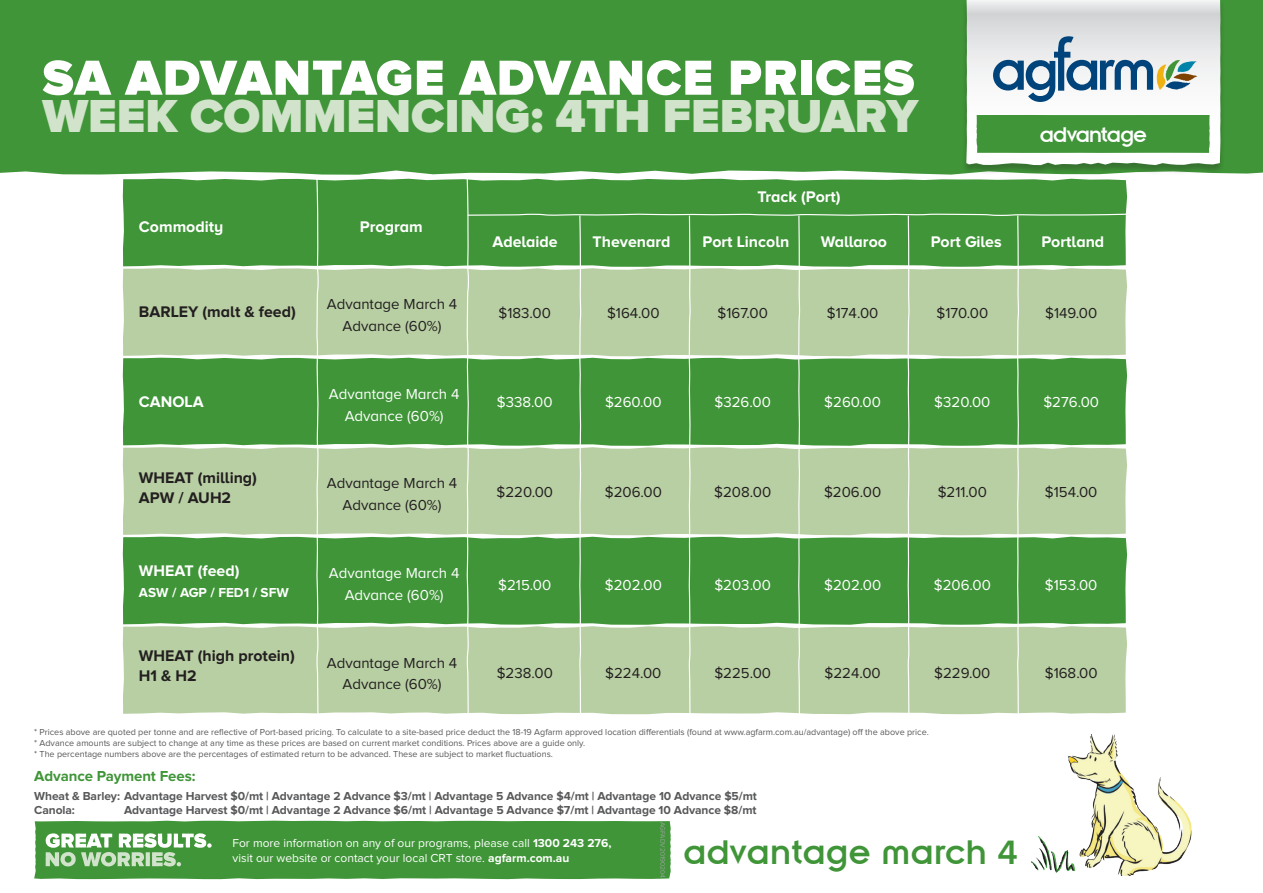
<style>
.page{position:relative;width:1263px;height:893px;background:#fff}
.page>*{position:absolute;margin:0;border:0;box-sizing:border-box;transform-origin:0 0}
.t1{font:900 51px "Proxima Nova";letter-spacing:.02em;color:#fff}
.t2{font:900 48px "Proxima Nova";color:#d2e3cc}
.Intro{font:37.95px "Insignia";color:#3f9537}
.t3{font:23.55px "Insignia";letter-spacing:-.05em;color:#fff}
.t4{font:700 15.9px "Proxima Nova A";color:#fff}
.t5{font:700 15.9px "Proxima Nova A";color:#231f20}
.t6{font:15px "Proxima Nova";color:#231f20}
.t7{font:15px "Proxima Nova";color:#fff}
.t8{font:15px/21.9px "Proxima Nova A";color:#231f20;text-align:center}
.t9{font:15px/21.9px "Proxima Nova A";color:#fff;text-align:center}
.SubHead{font:700 15px "Proxima Nova";letter-spacing:-.005em;color:#3f9537}
.t10{font:700 13.5px "Proxima Nova A";color:#fff}
.SubHead-2{font:700 12px/14.4px "Proxima Nova";letter-spacing:-.005em;color:#57585a}
.Body{font:12px/14.4px "Proxima Nova";color:#fff}
.Body-2{font:9px/10.8px "Proxima Nova";color:#57585a}
.Body-3{font:6.75px "Proxima Nova";color:#9d9fa2}
.s1{font-weight:700}
.s2{font-family:"Proxima Nova";font-weight:600;font-size:35.1px}
</style>
<div class="page">
<div style="left:0;top:0;width:1263px;height:175px;background:#3f9537"></div>
<div style="left:961px;top:0;width:264px;height:176px;background:#231f20;opacity:.3"></div>
<svg style="left:966px;top:0;width:254px;height:165px"></svg>
<div style="left:123px;top:179px;width:343px;height:88px;background:#3f9537"></div>
<div style="left:123px;top:268px;width:343px;height:88px;background:#b8cfa3"></div>
<div style="left:123px;top:358px;width:343px;height:88px;background:#3f9537"></div>
<div style="left:123px;top:447px;width:343px;height:88px;background:#b8cfa3"></div>
<div style="left:123px;top:537px;width:343px;height:88px;background:#3f9537"></div>
<div style="left:123px;top:626px;width:343px;height:88px;background:#b8cfa3"></div>
<svg style="left:316px;top:179px;width:3px;height:535px"></svg>
<svg style="left:466px;top:178px;width:662px;height:537px;background:#82b574"></svg>
<img style="left:1031px;top:734px;width:161px;height:142px">
<svg style="left:34px;top:821px;width:637px;height:58px;background:#4d9c45"></svg>
<p class="t1" style="left:43px;top:48px;width:873px">SA ADVANTAGE ADVANCE PRICES</p>
<p class="t2" style="left:43px;top:89px;width:877px">WEEK COMMENCING: 4TH FEBRUARY</p>
<p class="t3" style="left:1040px;top:122px;width:109px">advantage</p>
<p class="t4" style="left:139px;top:218px;width:86px">Commodity</p>
<p class="t4" style="left:360px;top:218px;width:64px">Program</p>
<p class="t4" style="left:757px;top:188px;width:85px">Track (Port)</p>
<p class="t4" style="left:821px;top:232px;width:68px">Wallaroo</p>
<p class="t4" style="left:1041px;top:232px;width:64px">Portland</p>
<p class="t4" style="left:492px;top:232px;width:67px">Adelaide</p>
<p class="t4" style="left:592px;top:232px;width:79px">Thevenard</p>
<p class="t4" style="left:703px;top:232px;width:88px">Port Lincoln</p>
<p class="t4" style="left:931px;top:232px;width:72px">Port Giles</p>
<p class="t5" style="left:139px;top:303px;width:158px">BARLEY (malt &amp; feed)</p>
<p class="t8" style="left:327px;top:293px;width:132px">Advantage March 4<br>Advance (60%)</p>
<p class="t6" style="left:499px;top:305px;width:54px">$183.00</p>
<p class="t6" style="left:607px;top:305px;width:54px">$164.00</p>
<p class="t6" style="left:717px;top:305px;width:52px">$167.00</p>
<p class="t6" style="left:827px;top:305px;width:53px">$174.00</p>
<p class="t6" style="left:936px;top:305px;width:53px">$170.00</p>
<p class="t6" style="left:1045px;top:305px;width:54px">$149.00</p>
<p class="t4" style="left:139px;top:393px;width:66px">CANOLA</p>
<p class="t9" style="left:329px;top:383px;width:132px">Advantage March 4<br>Advance (60%)</p>
<p class="t7" style="left:497px;top:393px;width:57px">$338.00</p>
<p class="t7" style="left:605px;top:393px;width:58px">$260.00</p>
<p class="t7" style="left:714px;top:393px;width:58px">$326.00</p>
<p class="t7" style="left:824px;top:393px;width:58px">$260.00</p>
<p class="t7" style="left:934px;top:393px;width:58px">$320.00</p>
<p class="t7" style="left:1043px;top:393px;width:57px">$276.00</p>
<p class="t5" style="left:139px;top:469px;width:120px">WHEAT (milling)</p>
<p class="t5" style="left:139px;top:488px;width:94px">APW / AUH2</p>
<p class="t8" style="left:327px;top:472px;width:132px">Advantage March 4<br>Advance (60%)</p>
<p class="t6" style="left:496px;top:484px;width:58px">$220.00</p>
<p class="t6" style="left:605px;top:484px;width:59px">$206.00</p>
<p class="t6" style="left:714px;top:484px;width:58px">$208.00</p>
<p class="t6" style="left:824px;top:484px;width:59px">$206.00</p>
<p class="t6" style="left:938px;top:484px;width:51px">$211.00</p>
<p class="t6" style="left:1045px;top:484px;width:54px">$154.00</p>
<p class="t4" style="left:139px;top:562px;width:102px">WHEAT (feed)</p>
<p class="t10" style="left:139px;top:585px;width:151px">ASW / AGP / FED1 / SFW</p>
<p class="t9" style="left:329px;top:562px;width:132px">Advantage March 4<br>Advance (60%)</p>
<p class="t7" style="left:498px;top:576px;width:54px">$215.00</p>
<p class="t7" style="left:605px;top:576px;width:59px">$202.00</p>
<p class="t7" style="left:714px;top:576px;width:58px">$203.00</p>
<p class="t7" style="left:824px;top:576px;width:59px">$202.00</p>
<p class="t7" style="left:934px;top:576px;width:59px">$206.00</p>
<p class="t7" style="left:1045px;top:576px;width:54px">$153.00</p>
<p class="t5" style="left:139px;top:647px;width:157px">WHEAT (high protein)</p>
<p class="t5" style="left:139px;top:666px;width:59px">H1 &amp; H2</p>
<p class="t8" style="left:327px;top:651px;width:132px">Advantage March 4<br>Advance (60%)</p>
<p class="t6" style="left:497px;top:664px;width:58px">$238.00</p>
<p class="t6" style="left:605px;top:664px;width:58px">$224.00</p>
<p class="t6" style="left:714px;top:664px;width:58px">$225.00</p>
<p class="t6" style="left:824px;top:664px;width:58px">$224.00</p>
<p class="t6" style="left:934px;top:664px;width:58px">$229.00</p>
<p class="t6" style="left:1045px;top:664px;width:54px">$168.00</p>
<p class="Body-2" style="left:34px;top:727px;width:896px">* Prices above are quoted per tonne and are reflective of Port-based pricing. To calculate to a site-based price deduct the 18-19 Agfarm approved location differentials (found at www.agfarm.com.au/advantage) off the above price. * Advance amounts are subject to change at any time as these prices are based on current market conditions. Prices above are a guide only.</p>
<p class="Body-2" style="left:34px;top:748px;width:520px">* The percentage numbers above are the percentages of estimated return to be advanced. These are subject to market fluctuations.</p>
<p class="SubHead" style="left:34px;top:767px;width:163px">Advance Payment Fees:</p>
<p class="SubHead-2" style="left:34px;top:788px;width:724px">Wheat &amp; Barley: Advantage Harvest $0/mt | Advantage 2 Advance $3/mt | Advantage 5 Advance $4/mt | Advantage 10 Advance $5/mt<br>Canola:</p>
<p class="SubHead-2" style="left:124px;top:803px;width:634px">Advantage Harvest $0/mt | Advantage 2 Advance $6/mt | Advantage 5 Advance $7/mt | Advantage 10 Advance $8/mt</p>
<p class="Body" style="left:232px;top:836px;width:380px">For more information on any of our programs, please call <span class="s1">1300 243 276, </span>visit our website or contact your local CRT store. <span class="s1">agfarm.com.au</span></p>
<p class="Body-3" style="left:667px;top:822px;width:58px;rotate:90deg">AGFADV20190204</p>
<p class="Intro" style="left:683px;top:832px;width:336px">advantage march <span class="s2">4</span></p>
</div>
